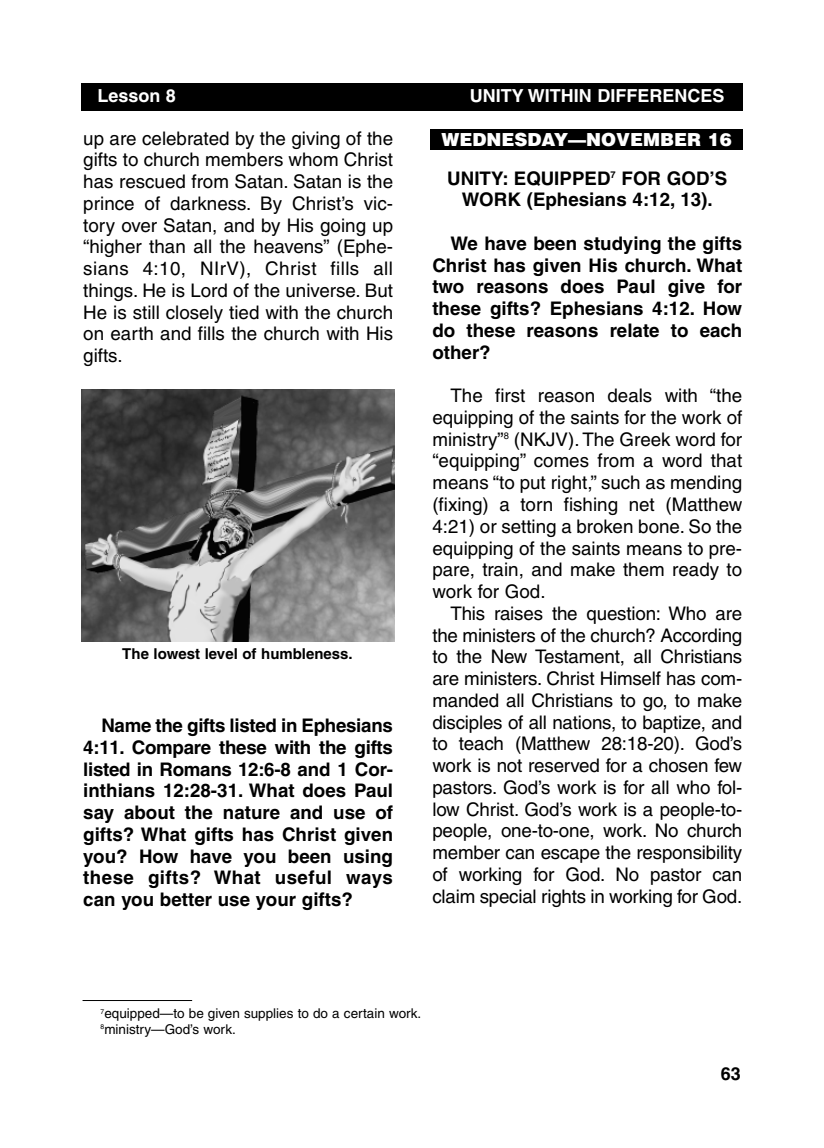
<style>
.page{position:relative;width:824px;height:1148px;background:#fff}
.page>*{position:absolute;margin:0;border:0;box-sizing:border-box;transform-origin:0 0}
.t1{font:18.75px/21.8px "Helvetica";color:#000;text-align:justify}
.t2{font:700 18.75px/21.8px "Helvetica";color:#000;text-align:justify}
.t3{font:700 18px "Helvetica";color:#fff}
.t4{font:900 18px "Helvetica";color:#fff}
.t5{font:700 18px "Helvetica";color:#000}
.t6{font:700 15px "Helvetica";color:#000}
.t7{font:13.5px/15.8px "Helvetica";color:#000}
</style>
<div class="page">
<div style="left:81px;top:83px;width:662px;height:27px;background:#000"></div>
<img style="left:81px;top:390px;width:313px;height:252px">
<hr style="left:82px;top:1000px;width:110px;height:1px;background:#000">
<div style="left:430px;top:130px;width:312px;height:20px;background:#000"></div>
<p class="t3" style="left:97px;top:89px;width:80px">Lesson 8</p>
<p class="t3" style="left:469px;top:89px;width:256px">UNITY WITHIN DIFFERENCES</p>
<p class="t1" style="left:83px;top:129px;width:311px">up are celebrated by the giving of the gifts to church members whom Christ has rescued from Satan. Satan is the prince of darkness. By Christ’s vic&shy;tory over Satan, and by His going up “higher than all the heavens” (Ephe&shy;sians 4:10, NIrV), Christ fills all things. He is Lord of the universe. But He is still closely tied with the church on earth and fills the church with His gifts.</p>
<p class="t4" style="left:441px;top:130px;width:292px">WEDNESDAY—NOVEMBER 16</p>
<p class="t2" style="left:447px;top:169px;width:281px;text-align:center">UNITY: EQUIPPED<sup>7</sup> FOR GOD’S<br>WORK (Ephesians 4:12, 13).</p>
<p class="t2" style="left:432px;top:234px;width:311px;text-indent:18px">We have been studying the gifts Christ has given His church. What two reasons does Paul give for these gifts? Ephesians 4:12. How do these reasons relate to each other?</p>
<p class="t1" style="left:432px;top:386px;width:311px;text-indent:18px">The first reason deals with “the equipping of the saints for the work of ministry”<sup>8</sup> (NKJV). The Greek word for “equipping” comes from a word that means “to put right,” such as mending (fixing) a torn fishing net (Matthew 4:21) or setting a broken bone. So the equipping of the saints means to pre&shy;pare, train, and make them ready to work for God.</p>
<p class="t1" style="left:432px;top:604px;width:311px;text-indent:18px">This raises the question: Who are the ministers of the church? According to the New Testament, all Christians are ministers. Christ Himself has com&shy;manded all Christians to go, to make disciples of all nations, to baptize, and to teach (Matthew 28:18-20). God’s work is not reserved for a chosen few pastors. God’s work is for all who fol&shy;low Christ. God’s work is a people-to&shy;people, one-to-one, work. No church member can escape the responsibility of working for God. No pastor can claim special rights in working for God.</p>
<p class="t6" style="left:122px;top:648px;width:232px">The lowest level of humbleness.</p>
<p class="t2" style="left:83px;top:716px;width:311px;text-indent:18px">Name the gifts listed in Ephesians 4:11. Compare these with the gifts listed in Romans 12:6-8 and 1 Cor&shy;inthians 12:28-31. What does Paul say about the nature and use of gifts? What gifts has Christ given you? How have you been using these gifts? What useful ways can you better use your gifts?</p>
<p class="t7" style="left:101px;top:1007px;width:322px"><sup>7</sup>equipped—to be given supplies to do a certain work.<br><sup>8</sup>ministry—God’s work.</p>
<p class="t5" style="left:720px;top:1066px;width:22px">63</p>
</div>
